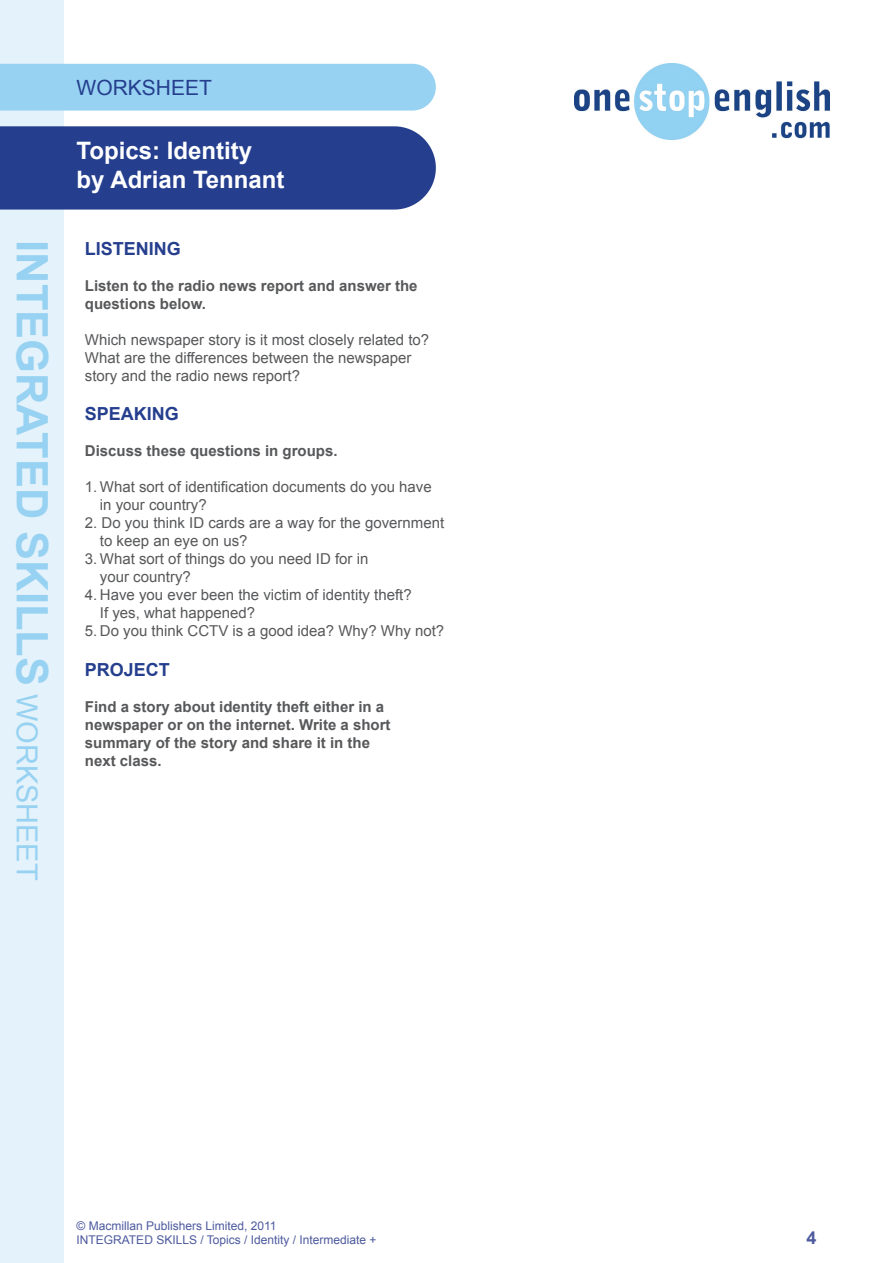
<style>
.page{position:relative;width:893px;height:1263px;background:#fff}
.page>*{position:absolute;margin:0;border:0;box-sizing:border-box;transform-origin:0 0}
.t1{font:700 43.35px "Arial";color:#97d2f2}
.t2{font:700 24px/28.8px "Arial";color:#fff}
.t3{font:21px "Arial";color:#253f8e}
.Body_Arial{font:700 18px "Arial";color:#253f8e}
.t4{font:700 18px "Arial";color:#4d5a9e}
.Body_Arial-2{font:15px/18px "Arial";color:#57585a}
.Body_Arial-3{font:700 15px/18px "Arial";color:#57585a}
.t5{font:12px/14.4px "Arial";color:#4d5a9e}
.s1{font-weight:400;font-size:28.95px}
</style>
<div class="page">
<div style="left:0;top:0;width:64px;height:1263px;background:#e3f2fb"></div>
<img style="left:575px;top:64px;width:254px;height:75px">
<div style="left:0;top:126px;width:436px;height:84px;background:#253f8e"></div>
<div style="left:0;top:64px;width:436px;height:47px;background:#97d2f2"></div>
<h3 class="t3" style="left:77px;top:74px;width:137px">WORKSHEET</h3>
<h2 class="t2" style="left:77px;top:137px;width:210px">Topics: Identity by Adrian Tennant</h2>
<h1 class="t1" style="left:61px;top:240px;width:642px;rotate:90deg">INTEGRATED SKILLS <span class="s1">WORKSHEET</span></h1>
<p class="Body_Arial" style="left:85px;top:236px;width:98px">LISTENING</p>
<p class="Body_Arial-3" style="left:85px;top:277px;width:334px">Listen to the radio news report and answer the questions below.</p>
<p class="Body_Arial-2" style="left:85px;top:330px;width:346px">Which newspaper story is it most closely related to?</p>
<p class="Body_Arial-2" style="left:85px;top:348px;width:328px">What are the differences between the newspaper story and the radio news report?</p>
<p class="Body_Arial" style="left:85px;top:402px;width:96px">SPEAKING</p>
<p class="Body_Arial-3" style="left:85px;top:442px;width:254px">Discuss these questions in groups.</p>
<p class="Body_Arial-2" style="left:100px;top:478px;width:333px;text-indent:-15px">1. What sort of identification documents do you have in your country?</p>
<p class="Body_Arial-2" style="left:100px;top:514px;width:346px;text-indent:-15px">2. Do you think ID cards are a way for the government to keep an eye on us?</p>
<p class="Body_Arial-2" style="left:100px;top:550px;width:270px;text-indent:-15px">3. What sort of things do you need ID for in your country?</p>
<p class="Body_Arial-2" style="left:100px;top:586px;width:313px;text-indent:-15px">4. Have you ever been the victim of identity theft?<br>If yes, what happened?</p>
<p class="Body_Arial-2" style="left:85px;top:622px;width:361px">5. Do you think CCTV is a good idea? Why? Why not?</p>
<p class="Body_Arial" style="left:85px;top:658px;width:87px">PROJECT</p>
<p class="Body_Arial-3" style="left:85px;top:698px;width:307px">Find a story about identity theft either in a newspaper or on the internet. Write a short summary of the story and share it in the</p>
<p class="Body_Arial-3" style="left:85px;top:752px;width:78px">next class.</p>
<p class="t5" style="left:77px;top:1218px;width:302px">© Macmillan Publishers Limited, 2011<br>INTEGRATED SKILLS / Topics / Identity / Intermediate +</p>
<p class="t4" style="left:806px;top:1226px;width:12px">4</p>
</div>
